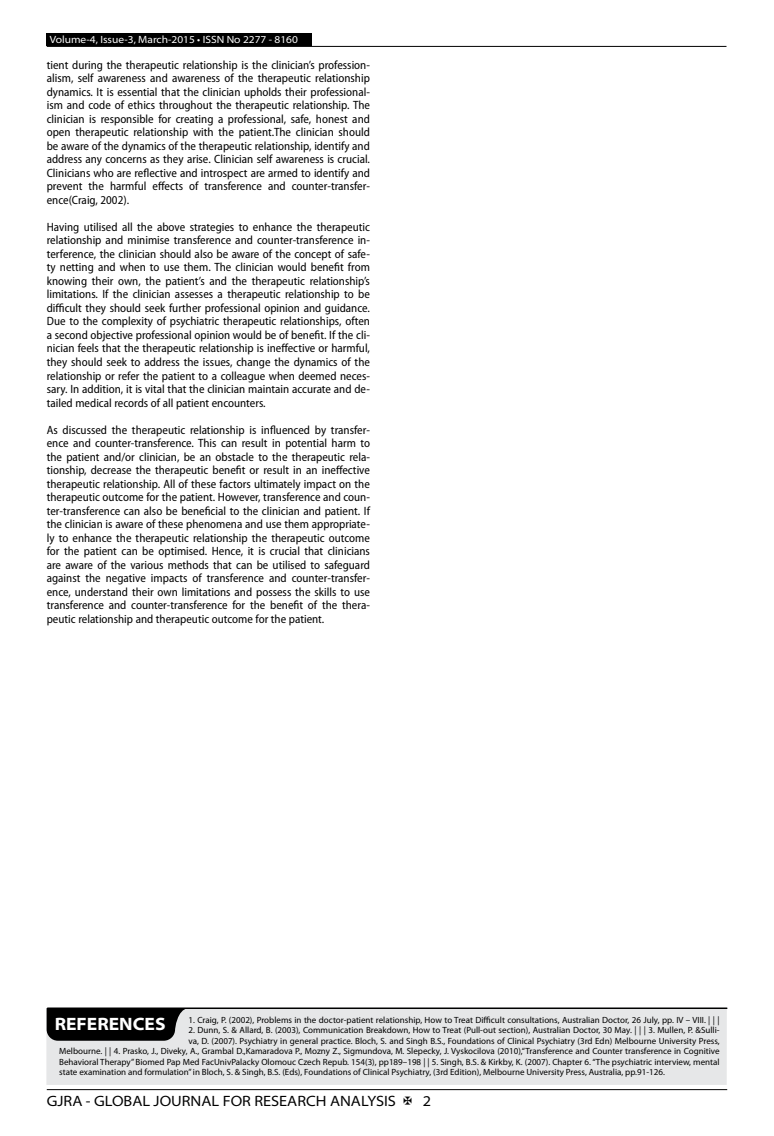
<style>
.page{position:relative;width:774px;height:1136px;background:#fff}
.page>*{position:absolute;margin:0;border:0;box-sizing:border-box;transform-origin:0 0}
.t1{font:700 semi-expanded 18px "Myriad Pro";color:#fff}
.t2{font:semi-expanded 15px "Myriad Pro";color:#000}
.t3{font:semi-condensed 12px/13.5px "Myriad Pro";color:#000;text-align:justify}
.t4{font:semi-expanded 10.5px "Myriad Pro";color:#fff}
.t5{font:9px "Myriad Pro";color:#000}
</style>
<div class="page">
<hr style="left:47px;top:1089px;width:680px;height:1px;background:#000">
<div style="left:47px;top:33px;width:265px;height:13px;background:#000"></div>
<hr style="left:47px;top:46px;width:679px;height:1px;background:#000">
<div style="left:46px;top:1007px;width:681px;height:77px;background:#e6e7e8"></div>
<hr style="left:48px;top:1007px;width:679px;height:1px;background:#000">
<svg style="left:47px;top:1008px;width:141px;height:32px"></svg>
<p class="t4" style="left:50px;top:34px;width:250px">Volume-4, Issue-3, March-2015 • ISSN No 2277 - 8160</p>
<p class="t3" style="left:47px;top:58px;width:325px">tient during the therapeutic relationship is the clinician’s profession&shy;alism, self awareness and awareness of the therapeutic relationship dynamics. It is essential that the clinician upholds their professional&shy;ism and code of ethics throughout the therapeutic relationship. The clinician is responsible for creating a professional, safe, honest and open therapeutic relationship with the patient.The clinician should be aware of the dynamics of the therapeutic relationship, identify and address any concerns as they arise. Clinician self awareness is crucial.<br>Clinicians who are reflective and introspect are armed to identify and prevent the harmful effects of transference and counter-transfer&shy;ence(Craig, 2002).</p>
<p class="t3" style="left:47px;top:220px;width:325px">Having utilised all the above strategies to enhance the therapeutic relationship and minimise transference and counter-transference in&shy;terference, the clinician should also be aware of the concept of safe&shy;ty netting and when to use them. The clinician would benefit from knowing their own, the patient’s and the therapeutic relationship’s limitations. If the clinician assesses a therapeutic relationship to be difficult they should seek further professional opinion and guidance.<br>Due to the complexity of psychiatric therapeutic relationships, often a second objective professional opinion would be of benefit. If the cli&shy;nician feels that the therapeutic relationship is ineffective or harmful, they should seek to address the issues, change the dynamics of the relationship or refer the patient to a colleague when deemed neces&shy;sary. In addition, it is vital that the clinician maintain accurate and de&shy;tailed medical records of all patient encounters.</p>
<p class="t3" style="left:47px;top:423px;width:325px">As discussed the therapeutic relationship is influenced by transfer&shy;ence and counter-transference. This can result in potential harm to the patient and/or clinician, be an obstacle to the therapeutic rela&shy;tionship, decrease the therapeutic benefit or result in an ineffective therapeutic relationship. All of these factors ultimately impact on the therapeutic outcome for the patient. However, transference and coun&shy;ter-transference can also be beneficial to the clinician and patient. If the clinician is aware of these phenomena and use them appropriate&shy;ly to enhance the therapeutic relationship the therapeutic outcome for the patient can be optimised. Hence, it is crucial that clinicians are aware of the various methods that can be utilised to safeguard against the negative impacts of transference and counter-transfer&shy;ence, understand their own limitations and possess the skills to use transference and counter-transference for the benefit of the thera&shy;peutic relationship and therapeutic outcome for the patient.</p>
<h1 class="t1" style="left:55px;top:1013px;width:112px">REFERENCES</h1>
<p class="t5" style="left:188px;top:1014px;width:533px">1. Craig, P. (2002), Problems in the doctor-patient relationship, How to Treat Difficult consultations, Australian Doctor, 26 July, pp. IV – VIII. | | |</p>
<p class="t5" style="left:188px;top:1025px;width:532px">2. Dunn, S. &amp; Allard, B. (2003), Communication Breakdown, How to Treat (Pull-out section), Australian Doctor, 30 May. | | | 3. Mullen, P. &amp;Sulli-</p>
<p class="t5" style="left:188px;top:1035px;width:533px">va, D. (2007). Psychiatry in general practice. Bloch, S. and Singh B.S., Foundations of Clinical Psychiatry (3rd Edn) Melbourne University Press,</p>
<p class="t5" style="left:59px;top:1046px;width:662px">Melbourne. | | 4. Prasko, J., Diveky, A., Grambal D.,Kamaradova P., Mozny Z., Sigmundova, M. Slepecky, J. Vyskocilova (2010),“Transference and Counter transference in Cognitive</p>
<p class="t5" style="left:59px;top:1056px;width:662px">Behavioral Therapy” Biomed Pap Med FacUnivPalacky Olomouc Czech Repub. 154(3), pp189–198 | | 5. Singh, B.S. &amp; Kirkby, K. (2007). Chapter 6. “The psychiatric interview, mental</p>
<p class="t5" style="left:59px;top:1067px;width:607px">state examination and formulation” in Bloch, S. &amp; Singh, B.S. (Eds), Foundations of Clinical Psychiatry, (3rd Edition), Melbourne University Press, Australia, pp.91-126.</p>
<p class="t2" style="left:47px;top:1092px;width:351px">GJRA - GLOBAL JOURNAL FOR RESEARCH ANALYSIS</p>
<p class="t2" style="left:423px;top:1092px;width:10px">2</p>
</div>
